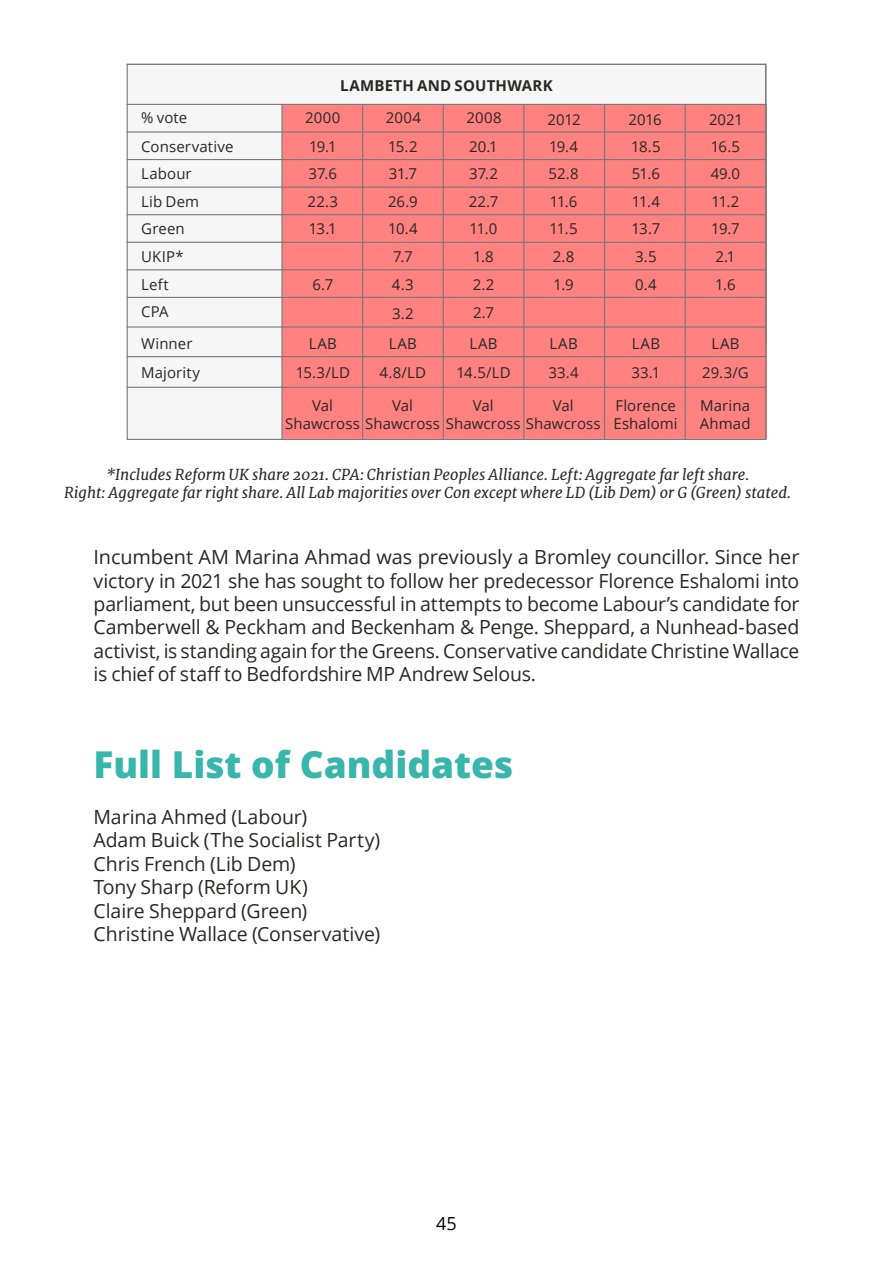
<style>
.page{position:relative;width:893px;height:1263px;background:#fff}
.page>*{position:absolute;margin:0;border:0;box-sizing:border-box;transform-origin:0 0}
.t1{font:37.05px "Open Sans";color:#38b6ab}
.t2{font:19.5px/23.4px "Open Sans";letter-spacing:-.005em;color:#282827;text-align:justify}
.t3{font:18px "Open Sans";color:#000}
.t4{font:15px/27.6px "Open Sans";letter-spacing:.005em;color:#282827}
.t5{font:italic 15px/18px "Merriweather";color:#282827;text-align:center}
.t6{font:700 15px "Open Sans";letter-spacing:.015em;color:#282827}
</style>
<div class="page">
<div style="left:127px;top:64px;width:639px;height:376px;background:#f6f6f6;border:1px solid #76787a"></div>
<div style="left:282px;top:104px;width:484px;height:335px;background:#ff8180"></div>
<hr style="left:127px;top:104px;width:639px;height:1px;background:#76787a">
<hr style="left:127px;top:64px;width:639px;height:1px;background:#76787a">
<hr style="left:127px;top:131px;width:639px;height:2px;background:#76787a">
<hr style="left:127px;top:159px;width:639px;height:1px;background:#76787a">
<hr style="left:127px;top:187px;width:639px;height:1px;background:#76787a">
<hr style="left:127px;top:214px;width:639px;height:1px;background:#76787a">
<hr style="left:127px;top:242px;width:639px;height:1px;background:#76787a">
<hr style="left:127px;top:269px;width:639px;height:1px;background:#76787a">
<hr style="left:127px;top:297px;width:639px;height:1px;background:#76787a">
<hr style="left:127px;top:326px;width:639px;height:2px;background:#76787a">
<hr style="left:127px;top:356px;width:639px;height:1px;background:#76787a">
<hr style="left:127px;top:387px;width:639px;height:1px;background:#76787a">
<hr style="left:281px;top:104px;width:2px;height:336px;background:#76787a">
<hr style="left:362px;top:104px;width:1px;height:336px;background:#76787a">
<hr style="left:443px;top:104px;width:1px;height:336px;background:#76787a">
<hr style="left:523px;top:104px;width:1px;height:336px;background:#76787a">
<hr style="left:604px;top:104px;width:1px;height:336px;background:#76787a">
<hr style="left:685px;top:104px;width:1px;height:336px;background:#76787a">
<hr style="left:765px;top:104px;width:1px;height:336px;background:#76787a">
<hr style="left:765px;top:64px;width:1px;height:281px;background:#76787a">
<p class="t6" style="left:340px;top:75px;width:214px">LAMBETH AND SOUTHWARK</p>
<p class="t4" style="left:141px;top:103px;width:48px">% vote</p>
<p class="t4" style="left:305px;top:103px;width:37px">2000</p>
<p class="t4" style="left:386px;top:103px;width:37px">2004</p>
<p class="t4" style="left:467px;top:103px;width:37px">2008</p>
<p class="t4" style="left:309px;top:132px;width:29px">19.1</p>
<p class="t4" style="left:388px;top:132px;width:31px">15.2</p>
<p class="t4" style="left:469px;top:132px;width:30px">20.1</p>
<p class="t4" style="left:549px;top:132px;width:30px">19.4</p>
<p class="t4" style="left:631px;top:132px;width:31px">18.5</p>
<p class="t4" style="left:711px;top:132px;width:31px">16.5</p>
<p class="t4" style="left:309px;top:160px;width:30px">37.6</p>
<p class="t4" style="left:389px;top:160px;width:30px">31.7</p>
<p class="t4" style="left:469px;top:160px;width:30px">37.2</p>
<p class="t4" style="left:549px;top:160px;width:32px">52.8</p>
<p class="t4" style="left:632px;top:160px;width:30px">51.6</p>
<p class="t4" style="left:711px;top:160px;width:31px">49.0</p>
<p class="t4" style="left:308px;top:187px;width:32px">22.3</p>
<p class="t4" style="left:388px;top:187px;width:31px">26.9</p>
<p class="t4" style="left:469px;top:187px;width:31px">22.7</p>
<p class="t4" style="left:550px;top:187px;width:29px">11.6</p>
<p class="t4" style="left:632px;top:187px;width:30px">11.4</p>
<p class="t4" style="left:711px;top:187px;width:30px">11.2</p>
<p class="t4" style="left:309px;top:215px;width:29px">13.1</p>
<p class="t4" style="left:388px;top:215px;width:31px">10.4</p>
<p class="t4" style="left:470px;top:215px;width:29px">11.0</p>
<p class="t4" style="left:550px;top:215px;width:30px">11.5</p>
<p class="t4" style="left:632px;top:215px;width:30px">13.7</p>
<p class="t4" style="left:711px;top:215px;width:30px">19.7</p>
<p class="t4" style="left:393px;top:242px;width:21px">7.7</p>
<p class="t4" style="left:473px;top:242px;width:22px">1.8</p>
<p class="t4" style="left:553px;top:242px;width:23px">2.8<br>1.9</p>
<p class="t4" style="left:547px;top:105px;width:35px">2012</p>
<p class="t4" style="left:628px;top:105px;width:35px">2016</p>
<p class="t4" style="left:709px;top:105px;width:36px">2021</p>
<p class="t4" style="left:141px;top:132px;width:94px">Conservative<br>Labour<br>Lib Dem<br>Green<br>UKIP*</p>
<p class="t4" style="left:635px;top:242px;width:23px">3.5<br>0.4</p>
<p class="t4" style="left:715px;top:242px;width:22px">2.1<br>1.6</p>
<p class="t4" style="left:141px;top:270px;width:29px">Left<br>CPA</p>
<p class="t4" style="left:141px;top:328px;width:60px;line-height:29.5px">Winner<br>Majority</p>
<p class="t4" style="left:312px;top:270px;width:22px">6.7</p>
<p class="t4" style="left:392px;top:269px;width:23px;line-height:29.2px">4.3<br>3.2</p>
<p class="t4" style="left:473px;top:269px;width:23px;line-height:28.8px">2.2<br>2.7</p>
<p class="t4" style="left:309px;top:329px;width:30px">LAB</p>
<p class="t4" style="left:389px;top:329px;width:30px">LAB</p>
<p class="t4" style="left:456px;top:328px;width:56px;line-height:29.7px;text-align:center">LAB<br>14.5/LD</p>
<p class="t4" style="left:549px;top:329px;width:30px">LAB</p>
<p class="t4" style="left:632px;top:329px;width:30px">LAB</p>
<p class="t4" style="left:711px;top:329px;width:30px">LAB</p>
<p class="t4" style="left:380px;top:359px;width:48px">4.8/LD</p>
<p class="t4" style="left:548px;top:359px;width:32px">33.4</p>
<p class="t4" style="left:296px;top:359px;width:56px">15.3/LD</p>
<p class="t4" style="left:631px;top:359px;width:30px">33.1</p>
<p class="t4" style="left:702px;top:359px;width:48px">29.3/G</p>
<p class="t4" style="left:285px;top:396px;width:317px;line-height:18px;text-indent:27px">Val<br>Shawcross Shawcross Shawcross Shawcross</p>
<p class="t4" style="left:392px;top:392px;width:22px">Val</p>
<p class="t4" style="left:473px;top:392px;width:22px">Val</p>
<p class="t4" style="left:553px;top:392px;width:22px">Val</p>
<p class="t4" style="left:613px;top:396px;width:66px;line-height:18px">Florence<br>Eshalomi</p>
<p class="t4" style="left:700px;top:396px;width:52px;line-height:18px">Marina<br>Ahmad</p>
<p class="t5" style="left:64px;top:466px;width:728px">*Includes Reform UK share 2021. CPA: Christian Peoples Alliance. Left: Aggregate far left share.<br>Right: Aggregate far right share. All Lab majorities over Con except where LD (Lib Dem) or G (Green) stated.</p>
<p class="t2" style="left:94px;top:545px;width:707px">Incumbent AM Marina Ahmad was previously a Bromley councillor. Since her victory in 2021 she has sought to follow her predecessor Florence Eshalomi into parliament, but been unsuccessful in attempts to become Labour’s candidate for Camberwell &amp; Peckham and Beckenham &amp; Penge. Sheppard, a Nunhead-based activist, is standing again for the Greens. Conservative candidate Christine Wallace is chief of staff to Bedfordshire MP Andrew Selous.</p>
<h1 class="t1" style="left:94px;top:739px;width:421px">Full List of Candidates</h1>
<p class="t2" style="left:94px;top:805px;width:288px;text-align:left">Marina Ahmed (Labour)<br>Adam Buick (The Socialist Party)<br>Chris French (Lib Dem)<br>Tony Sharp (Reform UK)<br>Claire Sheppard (Green)<br>Christine Wallace (Conservative)</p>
<p class="t3" style="left:436px;top:1211px;width:22px">45</p>
</div>
